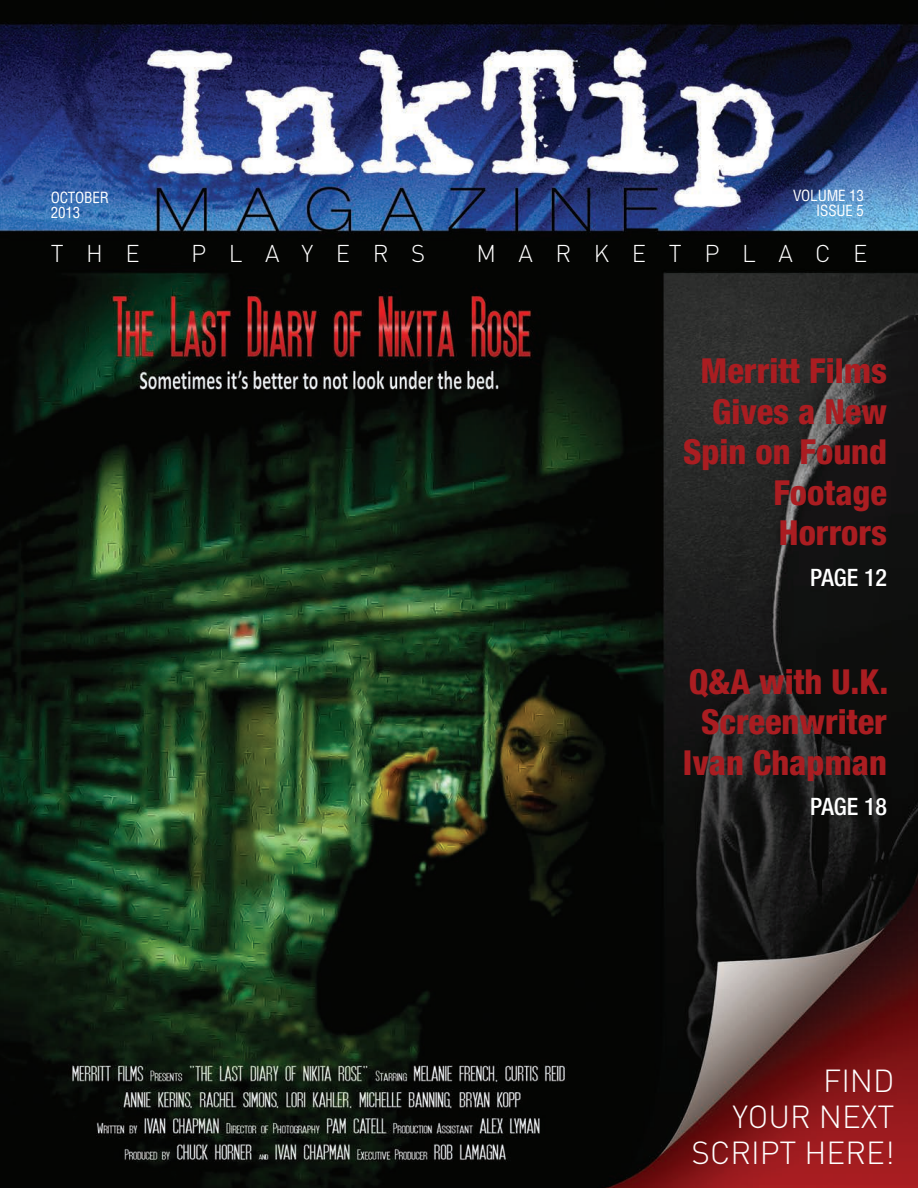
<style>
.page{position:relative;width:918px;height:1188px;background:#fff}
.page>*{position:absolute;margin:0;border:0;box-sizing:border-box;transform-origin:0 0}
.t1{font:800 condensed 34.5px/40.5px "Helvetica Neue";color:#aa1d21;text-align:right}
.t2{font:300 31.5px/36px "DIN";color:#fff;text-align:right}
.t3{font:300 24px "DIN";letter-spacing:.94em;color:#fff}
.t4{font:500 condensed 24px "Helvetica Neue";color:#fff}
.t5{font:condensed 15px/15px "Helvetica";letter-spacing:-.01em;color:#fff}
</style>
<div class="page">
<img style="left:0;top:0;width:918px;height:1188px">
<p class="t5" style="left:51px;top:189px;width:60px">OCTOBER<br>2013</p>
<p class="t5" style="left:793px;top:188px;width:72px;text-align:right">VOLUME 13<br>ISSUE 5</p>
<p class="t3" style="left:51px;top:239px;width:91px">THE</p>
<p class="t3" style="left:191px;top:239px;width:235px">PLAYERS</p>
<p class="t3" style="left:476px;top:239px;width:393px">MARKETPLACE</p>
<p class="t1" style="left:683px;top:350px;width:205px">Merritt Films<br>Gives a New<br>Spin on Found<br>Footage<br>Horrors</p>
<p class="t4" style="left:810px;top:563px;width:78px">PAGE 12</p>
<p class="t1" style="left:683px;top:661px;width:207px;text-align:center">Q&amp;A with U.K.<br>Screenwriter<br>Ivan Chapman</p>
<p class="t4" style="left:810px;top:792px;width:78px">PAGE 18</p>
<p class="t2" style="left:692px;top:1063px;width:204px">FIND<br>YOUR NEXT<br>SCRIPT HERE!</p>
</div>
